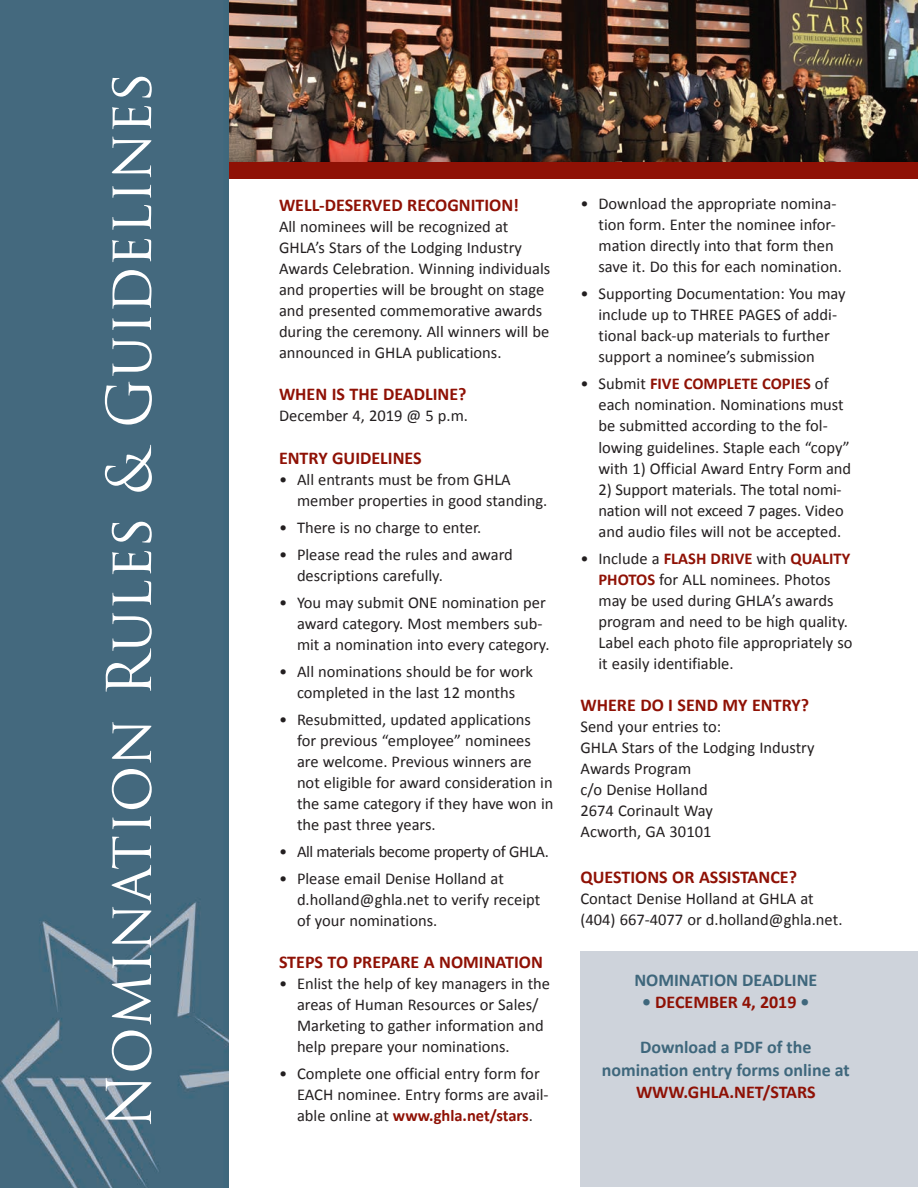
<style>
.page{position:relative;width:918px;height:1188px;background:#fff}
.page>*{position:absolute;margin:0;border:0;box-sizing:border-box;transform-origin:0 0}
.t1{font:60px "Trajan Pro";letter-spacing:.01em;color:#fff;scale:.96 1}
.t2{font:700 18px "Calibri";color:#8f1105}
.t3{font:700 18px/22.5px "Calibri";color:#3f677c;text-align:center}
.t4{font:16.5px/21px "Calibri";color:#231f20}
.t5{font:16.5px "Calibri";letter-spacing:-.025em;color:#231f20}
.s1{font-weight:700;color:#8f1105}
.s2{color:#3f677c}
</style>
<div class="page">
<div style="left:217px;top:155px;width:701px;height:24px;background:#8f1105"></div>
<img style="left:228px;top:0;width:690px;height:162px">
<div style="left:580px;top:951px;width:338px;height:236px;background:#ced3db"></div>
<div style="left:0;top:0;width:228px;height:1188px;background:#44697e"></div>
<h1 class="t1" style="left:91px;top:1128px;width:1102px;rotate:-90deg">Nomination Rules &amp; Guidelines</h1>
<p class="t2" style="left:279px;top:193px;width:242px">WELL-DESERVED RECOGNITION!</p>
<p class="t4" style="left:279px;top:216px;width:273px">All nominees will be recognized at GHLA’s Stars of the Lodging Industry Awards Celebration. Winning individuals and properties will be brought on stage and presented commemorative awards during the ceremony. All winners will be announced in GHLA publications.</p>
<p class="t2" style="left:279px;top:383px;width:189px">WHEN IS THE DEADLINE?</p>
<p class="t4" style="left:279px;top:405px;width:191px">December 4, 2019 @ 5 p.m.</p>
<p class="t2" style="left:279px;top:446px;width:144px">ENTRY GUIDELINES</p>
<p class="t4" style="left:297px;top:469px;width:252px;text-indent:-18px">• All entrants must be from GHLA member properties in good standing.</p>
<p class="t4" style="left:279px;top:517px;width:204px">• There is no charge to enter.</p>
<p class="t4" style="left:297px;top:544px;width:217px;text-indent:-18px">• Please read the rules and award descriptions carefully.</p>
<p class="t4" style="left:297px;top:592px;width:254px;text-indent:-18px">• You may submit ONE nomination per award category. Most members sub&shy;mit a nomination into every category.</p>
<p class="t4" style="left:279px;top:661px;width:256px;text-align:center">• All nominations should be for work completed in the last 12 months</p>
<p class="t4" style="left:297px;top:709px;width:258px;text-indent:-18px">• Resubmitted, updated applications for previous “employee” nominees are welcome. Previous winners are not eligible for award consideration in the same category if they have won in the past three years.</p>
<p class="t5" style="left:279px;top:841px;width:272px">• All materials become property of GHLA.</p>
<p class="t4" style="left:297px;top:868px;width:245px;text-indent:-18px">• Please email Denise Holland at d.holland@ghla.net to verify receipt of your nominations.</p>
<p class="t2" style="left:279px;top:951px;width:265px">STEPS TO PREPARE A NOMINATION</p>
<p class="t4" style="left:297px;top:973px;width:255px;text-indent:-18px">• Enlist the help of key managers in the areas of Human Resources or Sales/ Marketing to gather information and help prepare your nominations.</p>
<p class="t4" style="left:297px;top:1063px;width:253px;text-indent:-18px">• Complete one official entry form for<br>EACH nominee. Entry forms are avail&shy;able online at <span class="s1">www.ghla.net/stars</span>.</p>
<p class="t4" style="left:599px;top:194px;width:245px;text-indent:-18px">• Download the appropriate nomina&shy;tion form. Enter the nominee infor&shy;mation directly into that form then save it. Do this for each nomination.</p>
<p class="t4" style="left:599px;top:284px;width:249px;text-indent:-18px">• Supporting Documentation: You may include up to THREE PAGES of addi&shy;tional back-up materials to further support a nominee’s submission</p>
<p class="t4" style="left:599px;top:374px;width:254px;text-indent:-18px">• Submit <span class="s1">FIVE COMPLETE COPIES</span> of each nomination. Nominations must be submitted according to the fol&shy;lowing guidelines. Staple each “copy” with 1) Official Award Entry Form and</p>
<p class="t4" style="left:599px;top:479px;width:247px">2) Support materials. The total nomi&shy;nation will not exceed 7 pages. Video and audio files will not be accepted.</p>
<p class="t4" style="left:599px;top:548px;width:256px;text-indent:-18px">• Include a <span class="s1">FLASH DRIVE</span> with <span class="s1">QUALITY PHOTOS</span> for ALL nominees. Photos may be used during GHLA’s awards program and need to be high quality.<br>Label each photo file appropriately so it easily identifiable.</p>
<p class="t2" style="left:580px;top:694px;width:230px">WHERE DO I SEND MY ENTRY?</p>
<p class="t4" style="left:581px;top:716px;width:236px">Send your entries to:<br>GHLA Stars of the Lodging Industry<br>Awards Program<br>c/o Denise Holland<br>2674 Corinault Way<br>Acworth, GA 30101</p>
<p class="t2" style="left:580px;top:865px;width:218px">QUESTIONS OR ASSISTANCE?</p>
<p class="t4" style="left:580px;top:888px;width:264px">Contact Denise Holland at GHLA at (404) 667-4077 or d.holland@ghla.net.</p>
<p class="t3" style="left:634px;top:968px;width:184px">NOMINATION DEADLINE</p>
<p class="t2" style="left:642px;top:991px;width:169px"><span class="s2">•</span> DECEMBER 4, 2019 <span class="s2">•</span></p>
<p class="t3" style="left:602px;top:1036px;width:249px">Download a PDF of the nomination entry forms online at</p>
<p class="t2" style="left:636px;top:1081px;width:181px">WWW.GHLA.NET/STARS</p>
</div>
